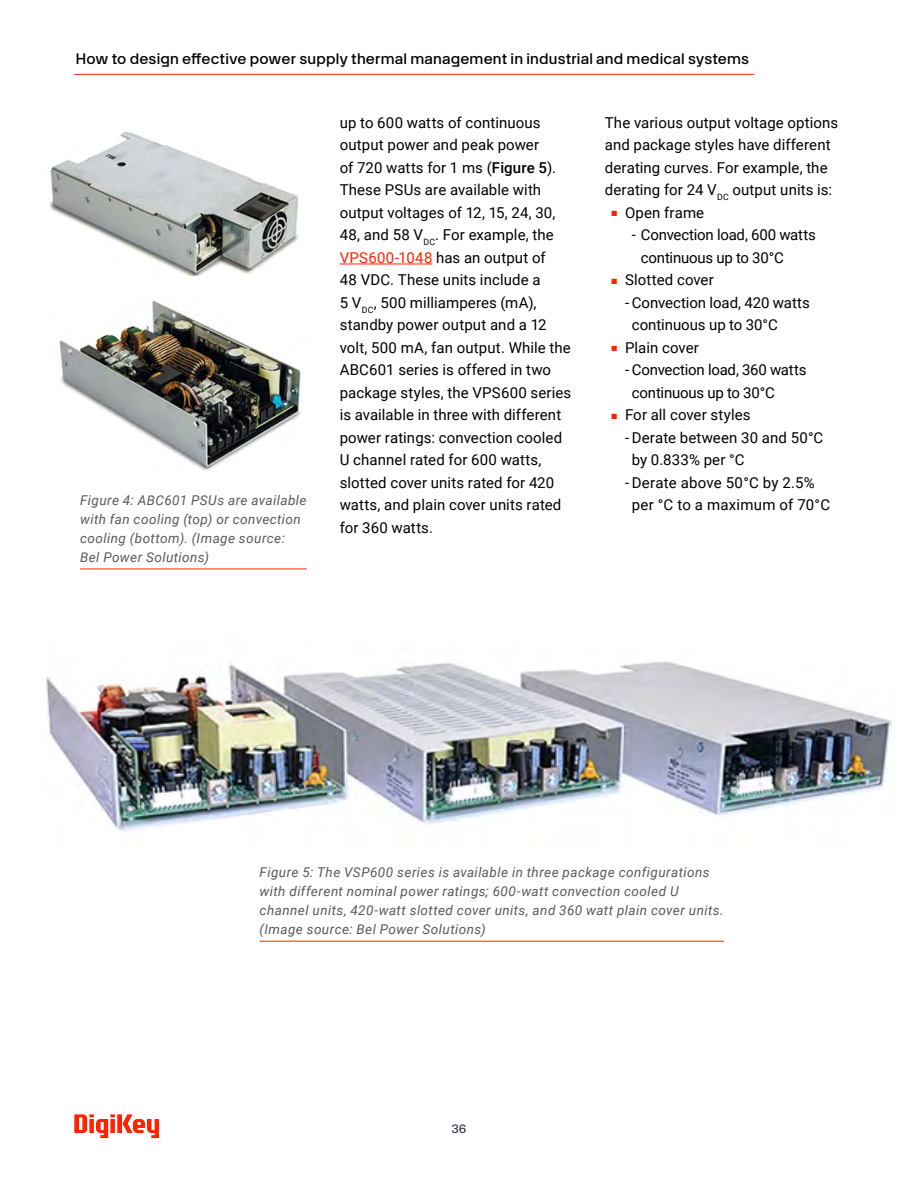
<style>
.page{position:relative;width:918px;height:1188px;background:#fff}
.page>*{position:absolute;margin:0;border:0;box-sizing:border-box;transform-origin:0 0}
.t1{font:15px/22.5px "Roboto";letter-spacing:.005em;color:#000}
.t2{font:15px/22.5px "Roboto";letter-spacing:-.015em;color:#000}
.t3{font:15px "Digi Key Artex";letter-spacing:.01em;color:#000}
.t4{font:italic 13.5px/18.9px "Roboto";letter-spacing:.03em;color:#58595b}
.t5{font:12px "Digi Key Artex";color:#39384f}
.s1{font-weight:500}
.s2{color:#ff2100}
</style>
<div class="page">
<svg style="left:74px;top:1114px;width:85px;height:24px"></svg>
<img style="left:49px;top:131px;width:249px;height:145px">
<hr style="left:340px;top:264px;width:92px;height:1px;background:#ff2100">
<hr style="left:74px;top:74px;width:680px;height:1px;background:#ff2100">
<img style="left:46px;top:661px;width:846px;height:171px">
<hr style="left:260px;top:941px;width:464px;height:1px;background:#ff2100">
<img style="left:59px;top:300px;width:242px;height:171px">
<hr style="left:80px;top:569px;width:227px;height:1px;background:#ff2100">
<p class="t3" style="left:76px;top:48px;width:675px">How to design effective power supply thermal management in industrial and medical systems</p>
<p class="t4" style="left:80px;top:490px;width:228px">Figure 4: ABC601 PSUs are available with fan cooling (top) or convection cooling (bottom). (Image source:<br>Bel Power Solutions)</p>
<p class="t1" style="left:340px;top:111px;width:233px">up to 600 watts of continuous output power and peak power<br>of 720 watts for 1 ms (<span class="s1">Figure 5</span>).<br>These PSUs are available with output voltages of 12, 15, 24, 30,<br>48, and 58 V<sub>DC</sub>. For example, the<br><span class="s2">VPS600-1048</span> has an output of<br>48 VDC. These units include a<br>5 V<sub>DC</sub>, 500 milliamperes (mA), standby power output and a 12 volt, 500 mA, fan output. While the<br>ABC601 series is offered in two package styles, the VPS600 series is available in three with different power ratings: convection cooled<br>U channel rated for 600 watts, slotted cover units rated for 420 watts, and plain cover units rated for 360 watts.</p>
<p class="t1" style="left:605px;top:111px;width:235px">The various output voltage options and package styles have different derating curves. For example, the derating for 24 V<sub>DC</sub> output units is:</p>
<p class="t1" style="left:612px;top:201px;width:94px"><span class="s2">■</span> Open frame</p>
<p class="t2" style="left:641px;top:223px;width:176px;text-indent:-9px">- Convection load, 600 watts continuous up to 30°C</p>
<p class="t1" style="left:612px;top:268px;width:104px"><span class="s2">■</span> Slotted cover</p>
<p class="t1" style="left:632px;top:291px;width:180px;text-indent:-7px">- Convection load, 420 watts continuous up to 30°C</p>
<p class="t1" style="left:612px;top:336px;width:89px"><span class="s2">■</span> Plain cover</p>
<p class="t2" style="left:632px;top:358px;width:176px;text-indent:-7px">- Convection load, 360 watts continuous up to 30°C</p>
<p class="t1" style="left:612px;top:403px;width:141px"><span class="s2">■</span> For all cover styles</p>
<p class="t1" style="left:632px;top:426px;width:193px;text-indent:-7px">- Derate between 30 and 50°C by 0.833% per °C</p>
<p class="t1" style="left:632px;top:471px;width:200px;text-indent:-7px">- Derate above 50°C by 2.5% per °C to a maximum of 70°C</p>
<p class="t4" style="left:260px;top:863px;width:465px">Figure 5: The VSP600 series is available in three package configurations with different nominal power ratings; 600-watt convection cooled U channel units, 420-watt slotted cover units, and 360 watt plain cover units. (Image source: Bel Power Solutions)</p>
<p class="t5" style="left:451px;top:1120px;width:17px">36</p>
</div>
